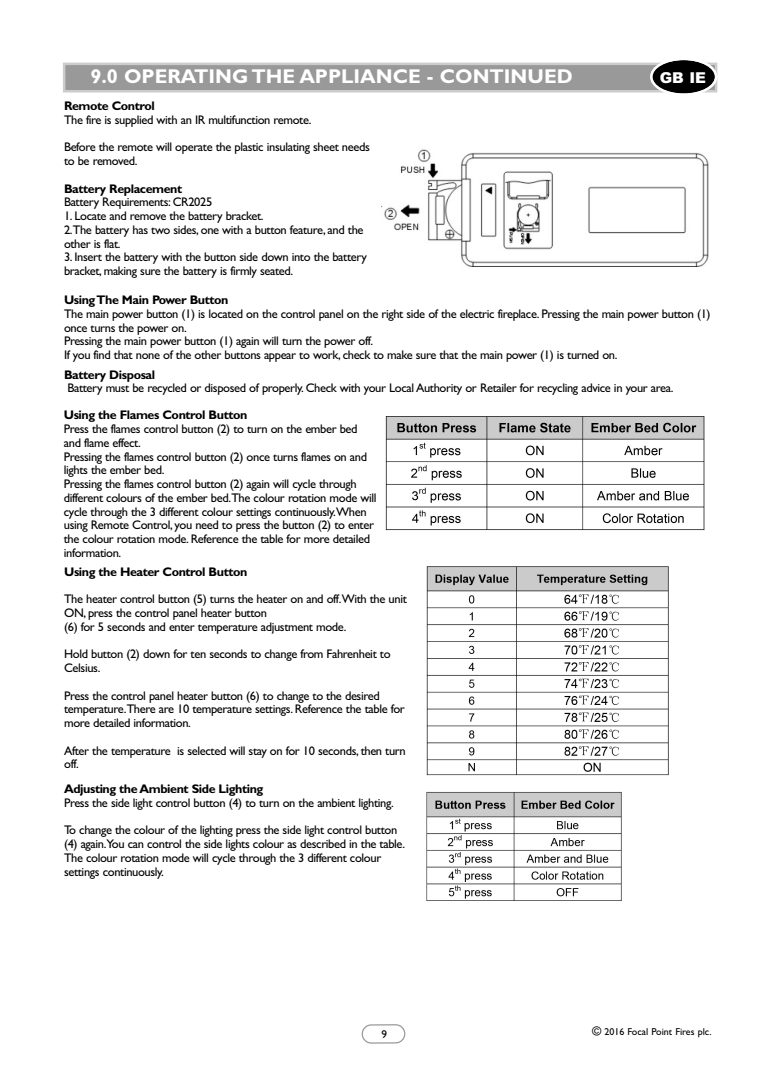
<style>
.page{position:relative;width:780px;height:1088px;background:#fff}
.page>*{position:absolute;margin:0;border:0;box-sizing:border-box;transform-origin:0 0}
.t1{font:700 20px "Gill Sans";color:#fff}
.t2{font:900 15px "Arial";color:#fff}
.t3{font:12.5px/13.8px "Gill Sans";letter-spacing:-.03em;color:#000}
.t4{font:700 12.5px "Gill Sans";letter-spacing:-.035em;color:#000}
.t5{font:11.25px "Gill Sans";color:#000}
.t6{font:10px "Gill Sans";color:#000}
.s1{font-size:12.5px}
</style>
<div class="page">
<svg style="left:361px;top:1024px;width:44px;height:20px"></svg>
<img style="left:381px;top:149px;width:327px;height:118px">
<img style="left:385px;top:416px;width:320px;height:115px">
<div style="left:65px;top:65px;width:649px;height:25px;background:#999"></div>
<div style="left:63px;top:63px;width:654px;height:29px;border:2px solid #ccc"></div>
<svg style="left:650px;top:60px;width:67px;height:34px;background:#444"></svg>
<img style="left:426px;top:566px;width:243px;height:210px">
<img style="left:426px;top:792px;width:196px;height:109px">
<h1 class="t1" style="left:90px;top:64px;width:484px">9.0 OPERATING THE APPLIANCE - CONTINUED</h1>
<p class="t2" style="left:659px;top:69px;width:48px">GB IE</p>
<p class="t4" style="left:64px;top:98px;width:92px">Remote Control</p>
<p class="t3" style="left:64px;top:113px;width:249px">The fire is supplied with an IR multifunction remote.</p>
<p class="t3" style="left:64px;top:140px;width:307px">Before the remote will operate the plastic insulating sheet needs to be removed.</p>
<p class="t4" style="left:64px;top:181px;width:120px">Battery Replacement</p>
<p class="t3" style="left:64px;top:195px;width:150px">Battery Requirements: CR2025</p>
<p class="t3" style="left:64px;top:209px;width:301px">1. Locate and remove the battery bracket.<br>2.The battery has two sides, one with a button feature, and the other is flat.</p>
<p class="t3" style="left:64px;top:250px;width:304px">3. Insert the battery with the button side down into the battery bracket, making sure the battery is firmly seated.</p>
<p class="t4" style="left:64px;top:292px;width:166px">UsingThe Main Power Button</p>
<p class="t3" style="left:64px;top:307px;width:648px">The main power button (1) is located on the control panel on the right side of the electric fireplace. Pressing the main power button (1) once turns the power on.<br>Pressing the main power button (1) again will turn the power off.<br>If you find that none of the other buttons appear to work, check to make sure that the main power (1) is turned on.</p>
<p class="t4" style="left:64px;top:367px;width:93px">Battery Disposal</p>
<p class="t3" style="left:67px;top:381px;width:607px">Battery must be recycled or disposed of properly. Check with your Local Authority or Retailer for recycling advice in your area.</p>
<p class="t4" style="left:64px;top:408px;width:185px">Using the Flames Control Button</p>
<p class="t3" style="left:64px;top:422px;width:314px">Press the flames control button (2) to turn on the ember bed and flame effect.<br>Pressing the flames control button (2) once turns flames on and lights the ember bed.<br>Pressing the flames control button (2) again will cycle through different colours of the ember bed.The colour rotation mode will cycle through the 3 different colour settings continuously.When using Remote Control, you need to press the button (2) to enter the colour rotation mode. Reference the table for more detailed information.</p>
<p class="t4" style="left:64px;top:564px;width:185px">Using the Heater Control Button</p>
<p class="t3" style="left:64px;top:592px;width:344px">The heater control button (5) turns the heater on and off.With the unit<br>ON, press the control panel heater button<br>(6) for 5 seconds and enter temperature adjustment mode.</p>
<p class="t3" style="left:64px;top:647px;width:328px">Hold button (2) down for ten seconds to change from Fahrenheit to<br>Celsius.</p>
<p class="t3" style="left:64px;top:688px;width:342px">Press the control panel heater button (6) to change to the desired temperature.There are 10 temperature settings. Reference the table for more detailed information.</p>
<p class="t3" style="left:64px;top:743px;width:343px">After the temperature is selected will stay on for 10 seconds, then turn off.</p>
<p class="t4" style="left:64px;top:781px;width:201px">Adjusting the Ambient Side Lighting</p>
<p class="t3" style="left:64px;top:795px;width:331px">Press the side light control button (4) to turn on the ambient lighting.</p>
<p class="t3" style="left:64px;top:823px;width:343px">To change the colour of the lighting press the side light control button (4) again.You can control the side lights colour as described in the table.<br>The colour rotation mode will cycle through the 3 different colour settings continuously.</p>
<p class="t5" style="left:381px;top:1027px;width:7px">9</p>
<p class="t6" style="left:592px;top:1026px;width:121px"><span class="s1">©</span> 2016 Focal Point Fires plc.</p>
</div>
